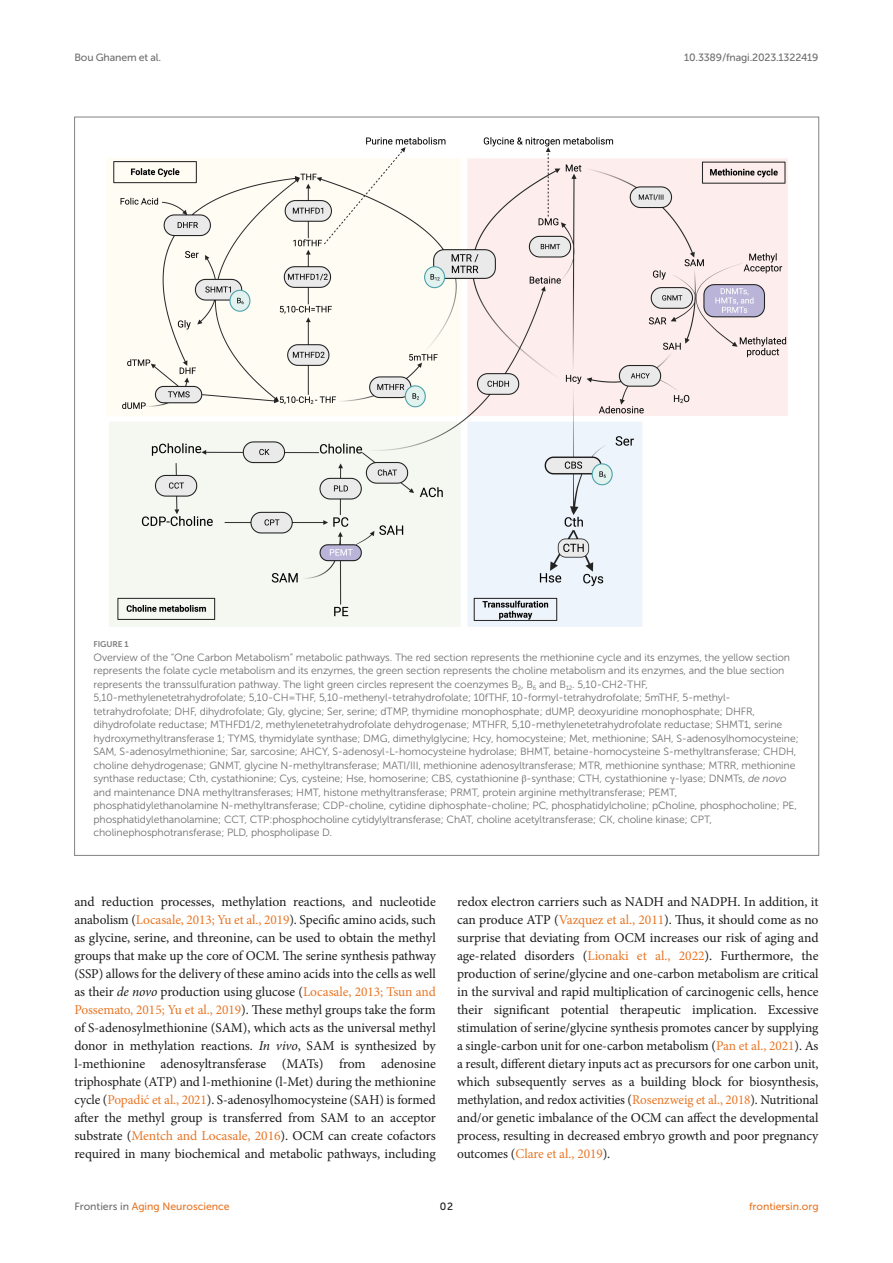
<style>
.page{position:relative;width:893px;height:1263px;background:#fff}
.page>*{position:absolute;margin:0;border:0;box-sizing:border-box;transform-origin:0 0}
.TEXT_FLUSH{font:13.5px/18px "Minion Pro";letter-spacing:-.005em;color:#1b1c1b;text-align:justify}
.FIG_LEG{font:10.5px/13.5px "Museo Sans 300";letter-spacing:-.01em;color:#706f70}
.t1{font:10.5px "Museo Sans 500";color:#e87626}
.t2{font:10.5px "Museo Sans 500";letter-spacing:-.015em;color:#706f70}
.t3{font:10.5px "Museo Sans 500";color:#1b1c1b}
.FIG_HD{font:8.25px "Museo Sans 700";letter-spacing:-.01em;color:#7e7f7f}
.s1{font-family:"STIX General"}
.s2{font-style:italic}
.s3{color:#e87626}
.s4{color:#706f70}
</style>
<div class="page">
<img style="left:107px;top:137px;width:681px;height:490px">
<p class="t2" style="left:74px;top:51px;width:88px">Bou Ghanem et al.</p>
<p class="t2" style="left:684px;top:51px;width:136px">10.3389/fnagi.2023.1322419</p>
<p class="FIG_HD" style="left:94px;top:640px;width:37px">FIGURE 1</p>
<p class="FIG_LEG" style="left:94px;top:651px;width:707px">Overview of the “One Carbon Metabolism” metabolic pathways. The red section represents the methionine cycle and its enzymes, the yellow section represents the folate cycle metabolism and its enzymes, the green section represents the choline metabolism and its enzymes, and the blue section represents the transsulfuration pathway. The light green circles represent the coenzymes B<sub>2</sub>, B<sub>6</sub> and B<sub>12</sub>. 5,10-CH2-THF, 5,10-methylenetetrahydrofolate; 5,10-CH=THF, 5,10-methenyl-tetrahydrofolate; 10fTHF, 10-formyl-tetrahydrofolate; 5mTHF, 5-methyl&shy;tetrahydrofolate; DHF, dihydrofolate; Gly, glycine; Ser, serine; dTMP, thymidine monophosphate; dUMP, deoxyuridine monophosphate; DHFR, dihydrofolate reductase; MTHFD1/2, methylenetetrahydrofolate dehydrogenase; MTHFR, 5,10-methylenetetrahydrofolate reductase; SHMT1, serine hydroxymethyltransferase 1; TYMS, thymidylate synthase; DMG, dimethylglycine; Hcy, homocysteine; Met, methionine; SAH, S-adenosylhomocysteine; SAM, S-adenosylmethionine; Sar, sarcosine; AHCY, S-adenosyl-L-homocysteine hydrolase; BHMT, betaine-homocysteine S-methyltransferase; CHDH, choline dehydrogenase; GNMT, glycine N-methyltransferase; MATI/III, methionine adenosyltransferase; MTR, methionine synthase; MTRR, methionine synthase reductase; Cth, cystathionine; Cys, cysteine; Hse, homoserine; CBS, cystathionine <span class="s1">β</span>-synthase; CTH, cystathionine <span class="s1">γ</span>-lyase; DNMTs, <span class="s2">de novo </span>and maintenance DNA methyltransferases; HMT, histone methyltransferase; PRMT, protein arginine methyltransferase; PEMT, phosphatidylethanolamine N-methyltransferase; CDP-choline, cytidine diphosphate-choline; PC, phosphatidylcholine; pCholine, phosphocholine; PE, phosphatidylethanolamine; CCT, CTP:phosphocholine cytidylyltransferase; ChAT, choline acetyltransferase; CK, choline kinase; CPT, cholinephosphotransferase; PLD, phospholipase D.</p>
<p class="TEXT_FLUSH" style="left:74px;top:893px;width:363px">and reduction processes, methylation reactions, and nucleotide anabolism (<span class="s3">Locasale, 2013; Yu et al., 2019</span>). Specific amino acids, such as glycine, serine, and threonine, can be used to obtain the methyl groups that make up the core of OCM. The serine synthesis pathway (SSP) allows for the delivery of these amino acids into the cells as well as their <span class="s2">de novo</span> production using glucose (<span class="s3">Locasale, 2013; Tsun and Possemato, 2015; Yu et al., 2019</span>). These methyl groups take the form of S-adenosylmethionine (SAM), which acts as the universal methyl donor in methylation reactions. <span class="s2">In vivo</span>, SAM is synthesized by l-methionine adenosyltransferase (MATs) from adenosine triphosphate (ATP) and l-methionine (l-Met) during the methionine cycle (<span class="s3">Popadić et al., 2021</span>). S-adenosylhomocysteine (SAH) is formed after the methyl group is transferred from SAM to an acceptor substrate (<span class="s3">Mentch and Locasale, 2016</span>). OCM can create cofactors required in many biochemical and metabolic pathways, including</p>
<p class="TEXT_FLUSH" style="left:457px;top:893px;width:363px">redox electron carriers such as NADH and NADPH. In addition, it can produce ATP (<span class="s3">Vazquez et al., 2011</span>). Thus, it should come as no surprise that deviating from OCM increases our risk of aging and age-related disorders (<span class="s3">Lionaki et al., 2022</span>). Furthermore, the production of serine/glycine and one-carbon metabolism are critical in the survival and rapid multiplication of carcinogenic cells, hence their significant potential therapeutic implication. Excessive stimulation of serine/glycine synthesis promotes cancer by supplying a single-carbon unit for one-carbon metabolism (<span class="s3">Pan et al., 2021</span>). As a result, different dietary inputs act as precursors for one carbon unit, which subsequently serves as a building block for biosynthesis, methylation, and redox activities (<span class="s3">Rosenzweig et al., 2018</span>). Nutritional and/or genetic imbalance of the OCM can affect the developmental process, resulting in decreased embryo growth and poor pregnancy outcomes (<span class="s3">Clare et al., 2019</span>).</p>
<p class="t1" style="left:74px;top:1200px;width:157px"><span class="s4">Frontiers in</span> Aging Neuroscience</p>
<p class="t3" style="left:440px;top:1200px;width:15px">02</p>
<p class="t1" style="left:749px;top:1200px;width:71px">frontiersin.org</p>
</div>
